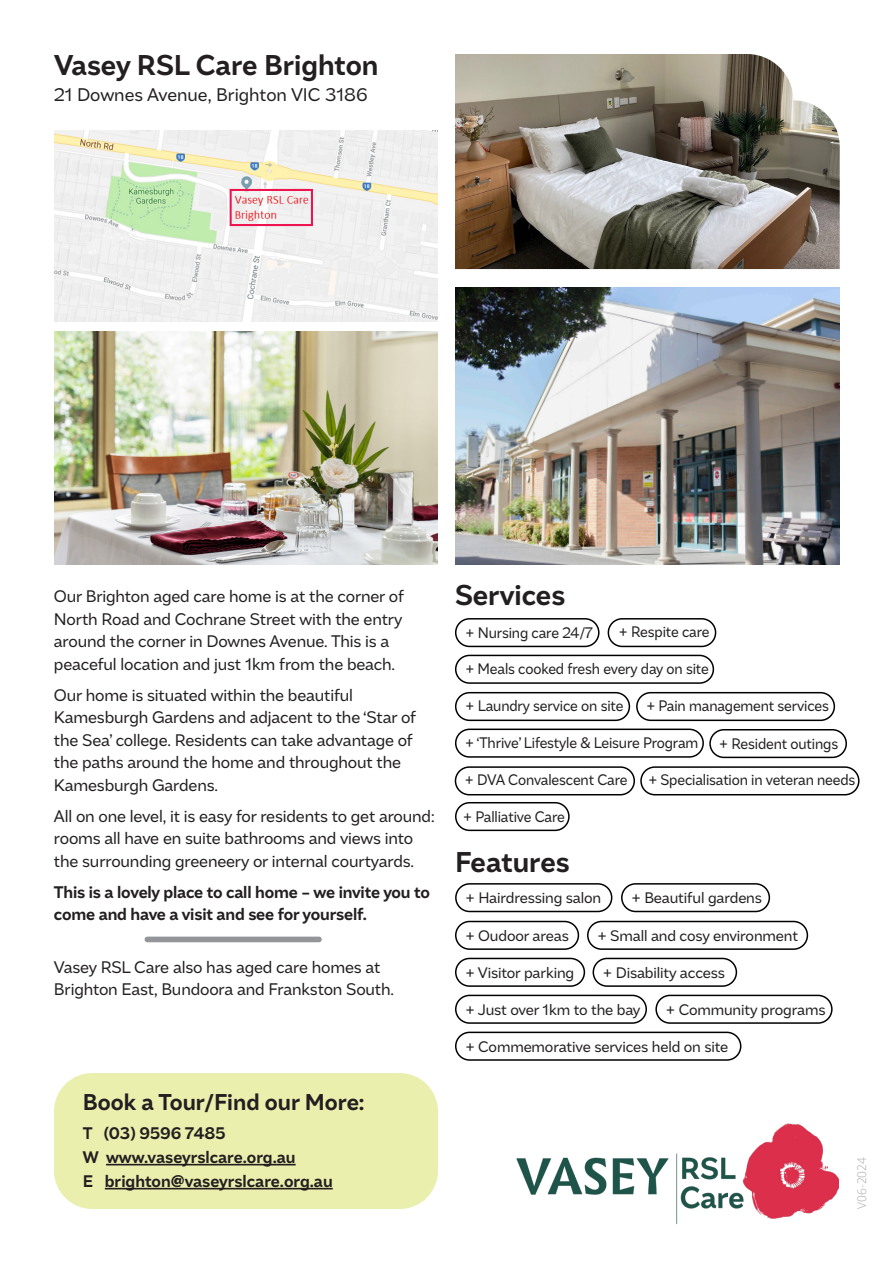
<style>
.page{position:relative;width:893px;height:1263px;background:#fff}
.page>*{position:absolute;margin:0;border:0;box-sizing:border-box;transform-origin:0 0}
.t1{font:700 28.2px "Amica Pro";color:#231f20}
.t2{font:700 22.5px "Amica Pro";color:#231f20}
.t3{font:18px "Amica Pro";color:#231f20}
.body_copy{font:16.5px/22.5px "Amica Pro";letter-spacing:-.01em;color:#231f20}
.body_copy-2{font:700 16.5px/22.5px "Amica Pro";letter-spacing:-.01em;color:#231f20}
.body_copy-3{font:15px "Amica Pro";letter-spacing:-.01em;color:#231f20;scale:.95 1}
.body_copy-4{font:15px "Amica Pro";letter-spacing:-.01em;color:#231f20}
.body_copy_bullets{font:300 12px "Open Sans";color:#a8a9ad}
</style>
<div class="page">
<div style="left:54px;top:1073px;width:384px;height:136px;background:#eaefae;border-radius:38px"></div>
<hr style="left:106px;top:1164px;width:190px;height:1px;background:#231f20">
<hr style="left:105px;top:1188px;width:228px;height:1px;background:#231f20">
<img style="left:54px;top:332px;width:384px;height:232px">
<img style="left:455px;top:287px;width:385px;height:277px">
<img style="left:516px;top:1153px;width:228px;height:71px">
<img style="left:744px;top:1123px;width:95px;height:95px">
<img style="left:455px;top:54px;width:385px;height:215px">
<div style="left:145px;top:936px;width:177px;height:6px;background:#939598;border-radius:3px"></div>
<img style="left:54px;top:131px;width:384px;height:190px">
<div style="left:230px;top:189px;width:83px;height:37px;border:2px solid #ed1450"></div>
<div style="left:455px;top:883px;width:157px;height:29px;border:2px solid #000;border-radius:14px"></div>
<div style="left:621px;top:883px;width:149px;height:29px;border:2px solid #000;border-radius:14px"></div>
<div style="left:455px;top:921px;width:124px;height:29px;border:2px solid #000;border-radius:14px"></div>
<div style="left:587px;top:921px;width:221px;height:29px;border:2px solid #000;border-radius:14px"></div>
<div style="left:455px;top:958px;width:130px;height:29px;border:2px solid #000;border-radius:14px"></div>
<div style="left:593px;top:958px;width:144px;height:29px;border:2px solid #000;border-radius:14px"></div>
<div style="left:455px;top:995px;width:192px;height:29px;border:2px solid #000;border-radius:14px"></div>
<div style="left:655px;top:995px;width:178px;height:29px;border:2px solid #000;border-radius:14px"></div>
<div style="left:455px;top:1031px;width:286px;height:30px;border:2px solid #000;border-radius:14px"></div>
<div style="left:455px;top:618px;width:144px;height:29px;border:2px solid #000;border-radius:14px"></div>
<div style="left:455px;top:655px;width:259px;height:29px;border:2px solid #000;border-radius:14px"></div>
<div style="left:455px;top:728px;width:249px;height:30px;border:2px solid #000;border-radius:14px"></div>
<div style="left:709px;top:729px;width:138px;height:29px;border:2px solid #000;border-radius:14px"></div>
<div style="left:455px;top:692px;width:175px;height:29px;border:2px solid #000;border-radius:14px"></div>
<div style="left:636px;top:692px;width:199px;height:29px;border:2px solid #000;border-radius:14px"></div>
<div style="left:608px;top:618px;width:108px;height:29px;border:2px solid #000;border-radius:14px"></div>
<div style="left:455px;top:802px;width:115px;height:29px;border:2px solid #000;border-radius:14px"></div>
<div style="left:640px;top:766px;width:219px;height:29px;border:2px solid #000;border-radius:14px"></div>
<div style="left:455px;top:766px;width:180px;height:29px;border:2px solid #000;border-radius:14px"></div>
<p class="t1" style="left:54px;top:46px;width:326px">Vasey RSL Care Brighton</p>
<p class="t3" style="left:54px;top:82px;width:315px">21 Downes Avenue, Brighton VIC 3186</p>
<p class="body_copy" style="left:54px;top:585px;width:352px">Our Brighton aged care home is at the corner of North Road and Cochrane Street with the entry around the corner in Downes Avenue. This is a peaceful location and just 1km from the beach.</p>
<p class="body_copy" style="left:54px;top:683px;width:364px">Our home is situated within the beautiful Kamesburgh Gardens and adjacent to the ‘Star of the Sea’ college. Residents can take advantage of the paths around the home and throughout the Kamesburgh Gardens.</p>
<p class="body_copy" style="left:54px;top:804px;width:382px">All on one level, it is easy for residents to get around: rooms all have en suite bathrooms and views into the surrounding greeneery or internal courtyards.</p>
<p class="body_copy-2" style="left:54px;top:880px;width:378px">This is a lovely place to call home – we invite you to come and have a visit and see for yourself.</p>
<p class="body_copy" style="left:54px;top:955px;width:342px">Vasey RSL Care also has aged care homes at<br>Brighton East, Bundoora and Frankston South.</p>
<p class="t2" style="left:83px;top:1087px;width:283px">Book a Tour/Find our More:</p>
<p class="body_copy-2" style="left:83px;top:1121px;width:144px">T (03) 9596 7485</p>
<p class="body_copy-2" style="left:83px;top:1145px;width:214px">W www.vaseyrslcare.org.au</p>
<p class="body_copy-2" style="left:83px;top:1169px;width:251px">E brighton@vaseyrslcare.org.au</p>
<p class="t1" style="left:455px;top:576px;width:112px">Services</p>
<p class="body_copy-3" style="left:466px;top:623px;width:135px">+ Nursing care 24/7</p>
<p class="body_copy-3" style="left:619px;top:622px;width:97px">+ Respite care</p>
<p class="body_copy-3" style="left:465px;top:658px;width:258px">+ Meals cooked fresh every day on site</p>
<p class="body_copy-3" style="left:466px;top:696px;width:168px">+ Laundry service on site</p>
<p class="body_copy-3" style="left:646px;top:696px;width:194px">+ Pain management services</p>
<p class="body_copy-3" style="left:465px;top:732px;width:247px">+ ‘Thrive’ Lifestyle &amp; Leisure Program</p>
<p class="body_copy-3" style="left:719px;top:734px;width:127px">+ Resident outings</p>
<p class="body_copy-3" style="left:465px;top:770px;width:173px">+ DVA Convalescent Care</p>
<p class="body_copy-3" style="left:648px;top:770px;width:219px">+ Specialisation in veteran needs</p>
<p class="body_copy-3" style="left:463px;top:807px;width:108px">+ Palliative Care</p>
<p class="t1" style="left:455px;top:843px;width:116px">Features</p>
<p class="body_copy-4" style="left:465px;top:888px;width:137px">+ Hairdressing salon</p>
<p class="body_copy-4" style="left:631px;top:888px;width:132px">+ Beautiful gardens</p>
<p class="body_copy-4" style="left:465px;top:925px;width:105px">+ Oudoor areas</p>
<p class="body_copy-4" style="left:597px;top:925px;width:202px">+ Small and cosy environment</p>
<p class="body_copy-4" style="left:465px;top:962px;width:110px">+ Visitor parking</p>
<p class="body_copy-4" style="left:603px;top:962px;width:124px">+ Disability access</p>
<p class="body_copy-4" style="left:465px;top:999px;width:177px">+ Just over 1km to the bay</p>
<p class="body_copy-4" style="left:666px;top:999px;width:161px">+ Community programs</p>
<p class="body_copy-4" style="left:465px;top:1036px;width:264px">+ Commemorative services held on site</p>
<p class="body_copy_bullets" style="left:854px;top:1209px;width:53px;rotate:-90deg">V06-2024</p>
</div>
